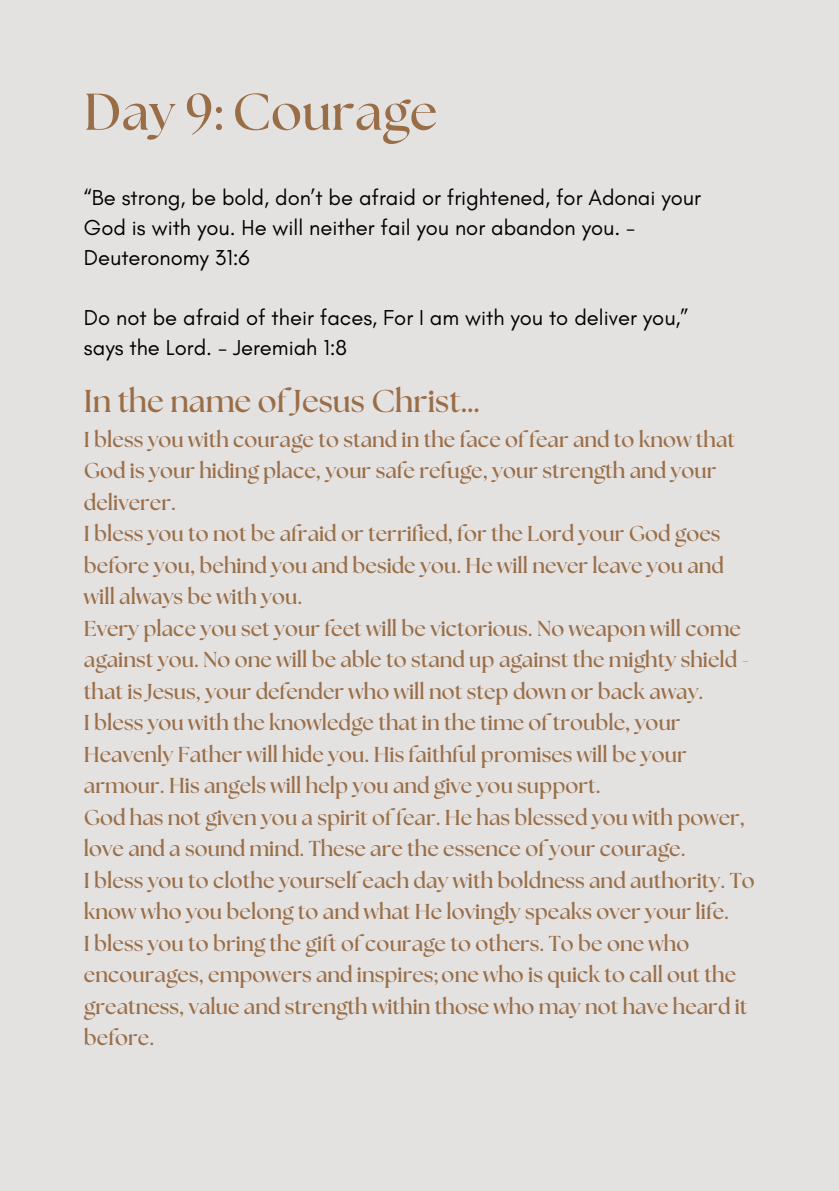
<style>
.page{position:relative;width:839px;height:1191px;background:#fff}
.page>*{position:absolute;margin:0;border:0;box-sizing:border-box;transform-origin:0 0}
.t1{font:700 51.6px "The Seasons";color:#996e47}
.t2{font:700 31.6px "The Seasons";color:#996e47}
.t3{font:22px/30px "Glacial Indifference";color:#000001}
.t4{font:700 21.6px/31.6px "The Seasons";color:#996e47}
</style>
<div class="page">
<div style="left:0;top:0;width:838px;height:1191px;background:#e4e1e1"></div>
<p class="t1" style="left:84px;top:88px;width:355px">Day 9: Courage</p>
<h1 class="t3" style="left:84px;top:183px;width:618px">“Be strong, be bold, don’t be afraid or frightened, for Adonai your<br>God is with you. He will neither fail you nor abandon you. -<br>Deuteronomy 31:6</h1>
<p class="t3" style="left:84px;top:303px;width:606px">Do not be afraid of their faces, For I am with you to deliver you,” says the Lord. - Jeremiah 1:8</p>
<h2 class="t2" style="left:84px;top:387px;width:396px">In the name of Jesus Christ…</h2>
<h2 class="t4" style="left:84px;top:425px;width:672px">I bless you with courage to stand in the face of fear and to know that God is your hiding place, your safe refuge, your strength and your deliverer.<br>I bless you to not be afraid or terrified, for the Lord your God goes before you, behind you and beside you. He will never leave you and will always be with you.<br>Every place you set your feet will be victorious. No weapon will come against you. No one will be able to stand up against the mighty shield - that is Jesus, your defender who will not step down or back away.<br>I bless you with the knowledge that in the time of trouble, your Heavenly Father will hide you. His faithful promises will be your armour. His angels will help you and give you support.<br>God has not given you a spirit of fear. He has blessed you with power, love and a sound mind. These are the essence of your courage.<br>I bless you to clothe yourself each day with boldness and authority. To know who you belong to and what He lovingly speaks over your life.<br>I bless you to bring the gift of courage to others. To be one who encourages, empowers and inspires; one who is quick to call out the greatness, value and strength within those who may not have heard it before.</h2>
</div>
